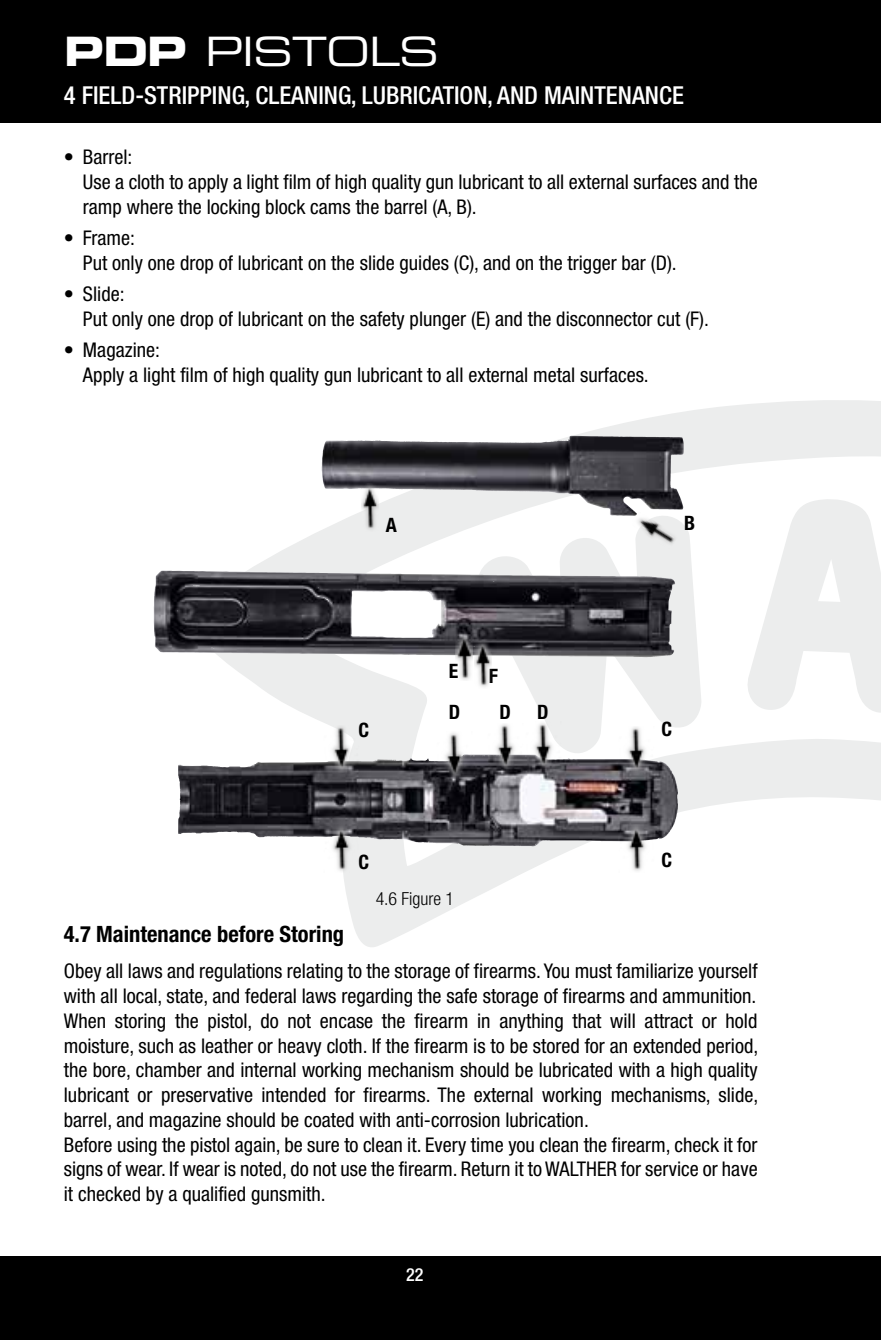
<style>
.page{position:relative;width:881px;height:1340px;background:#fff}
.page>*{position:absolute;margin:0;border:0;box-sizing:border-box;transform-origin:0 0}
.t1{font:40.5px "Eurostile LT Std Ex 2";letter-spacing:-.025em;color:#fff}
.t2{font:500 condensed 24.75px "Helvetica Neue LT Pro";color:#fff}
.t3{font:700 condensed 22.5px "Helvetica Neue LT Pro";color:#000}
.t4{font:condensed 20.25px/24.8px "Helvetica Neue LT Pro";color:#000}
.t5{font:700 condensed 19.8px "Helvetica Neue LT Pro";color:#000}
.t6{font:300 condensed 18px "Helvetica Neue LT Pro";color:#000}
.t7{font:500 condensed 18px "Helvetica Neue LT Pro";color:#fff}
.s1{font-family:"Eurostile LT Std Bold Ex 2"}
</style>
<div class="page">
<div style="left:0;top:0;width:880px;height:123px;background:#000"></div>
<div style="left:0;top:1256px;width:880px;height:83px;background:#000"></div>
<svg style="left:190px;top:400px;width:690px;height:547px"></svg>
<svg style="left:475px;top:512px;width:226px;height:243px"></svg>
<svg style="left:743px;top:498px;width:137px;height:216px"></svg>
<img style="left:154px;top:570px;width:520px;height:87px">
<img style="left:456px;top:436px;width:114px;height:7px">
<img style="left:201px;top:754px;width:234px;height:13px">
<img style="left:322px;top:725px;width:38px;height:48px">
<img style="left:435px;top:731px;width:37px;height:48px">
<img style="left:486px;top:723px;width:38px;height:48px">
<img style="left:525px;top:722px;width:37px;height:47px">
<img style="left:617px;top:726px;width:38px;height:48px">
<img style="left:322px;top:824px;width:38px;height:48px">
<img style="left:617px;top:824px;width:38px;height:48px">
<img style="left:456px;top:633px;width:16px;height:48px">
<img style="left:474px;top:640px;width:17px;height:48px">
<img style="left:361px;top:483px;width:17px;height:48px">
<img style="left:629px;top:510px;width:49px;height:40px">
<h1 class="t1" style="left:64px;top:24px;width:376px"><span class="s1">PDP</span> PISTOLS</h1>
<p class="t2" style="left:64px;top:81px;width:621px">4 FIELD-STRIPPING, CLEANING, LUBRICATION, AND MAINTENANCE</p>
<p class="t4" style="left:83px;top:145px;width:676px;text-indent:-19px">• Barrel:<br>Use a cloth to apply a light film of high quality gun lubricant to all external surfaces and the ramp where the locking block cams the barrel (A, B).</p>
<p class="t4" style="left:83px;top:225px;width:595px;text-indent:-19px">• Frame:<br>Put only one drop of lubricant on the slide guides (C), and on the trigger bar (D).</p>
<p class="t4" style="left:83px;top:281px;width:627px;text-indent:-19px">• Slide:<br>Put only one drop of lubricant on the safety plunger (E) and the disconnector cut (F).</p>
<p class="t4" style="left:83px;top:337px;width:567px;text-indent:-19px">• Magazine:<br>Apply a light film of high quality gun lubricant to all external metal surfaces.</p>
<p class="t5" style="left:386px;top:513px;width:13px">A</p>
<p class="t5" style="left:683px;top:511px;width:13px">B</p>
<p class="t5" style="left:358px;top:718px;width:12px">C</p>
<p class="t5" style="left:448px;top:659px;width:11px">E</p>
<p class="t5" style="left:488px;top:664px;width:11px">F</p>
<p class="t5" style="left:448px;top:700px;width:13px">D</p>
<p class="t5" style="left:499px;top:700px;width:13px">D</p>
<p class="t5" style="left:537px;top:700px;width:13px">D</p>
<p class="t5" style="left:661px;top:716px;width:12px">C</p>
<p class="t5" style="left:358px;top:849px;width:12px">C</p>
<p class="t5" style="left:661px;top:848px;width:12px">C</p>
<p class="t6" style="left:375px;top:887px;width:80px">4.6 Figure 1</p>
<p class="t3" style="left:64px;top:920px;width:282px">4.7 Maintenance before Storing</p>
<p class="t4" style="left:64px;top:958px;width:695px">Obey all laws and regulations relating to the storage of firearms. You must familiarize yourself with all local, state, and federal laws regarding the safe storage of firearms and ammunition.<br>When storing the pistol, do not encase the firearm in anything that will attract or hold moisture, such as leather or heavy cloth. If the firearm is to be stored for an extended period, the bore, chamber and internal working mechanism should be lubricated with a high quality lubricant or preservative intended for firearms. The external working mechanisms, slide, barrel, and magazine should be coated with anti-corrosion lubrication.<br>Before using the pistol again, be sure to clean it. Every time you clean the firearm, check it for signs of wear. If wear is noted, do not use the firearm. Return it to WALTHER for service or have it checked by a qualified gunsmith.</p>
<p class="t7" style="left:406px;top:1264px;width:19px">22</p>
</div>
